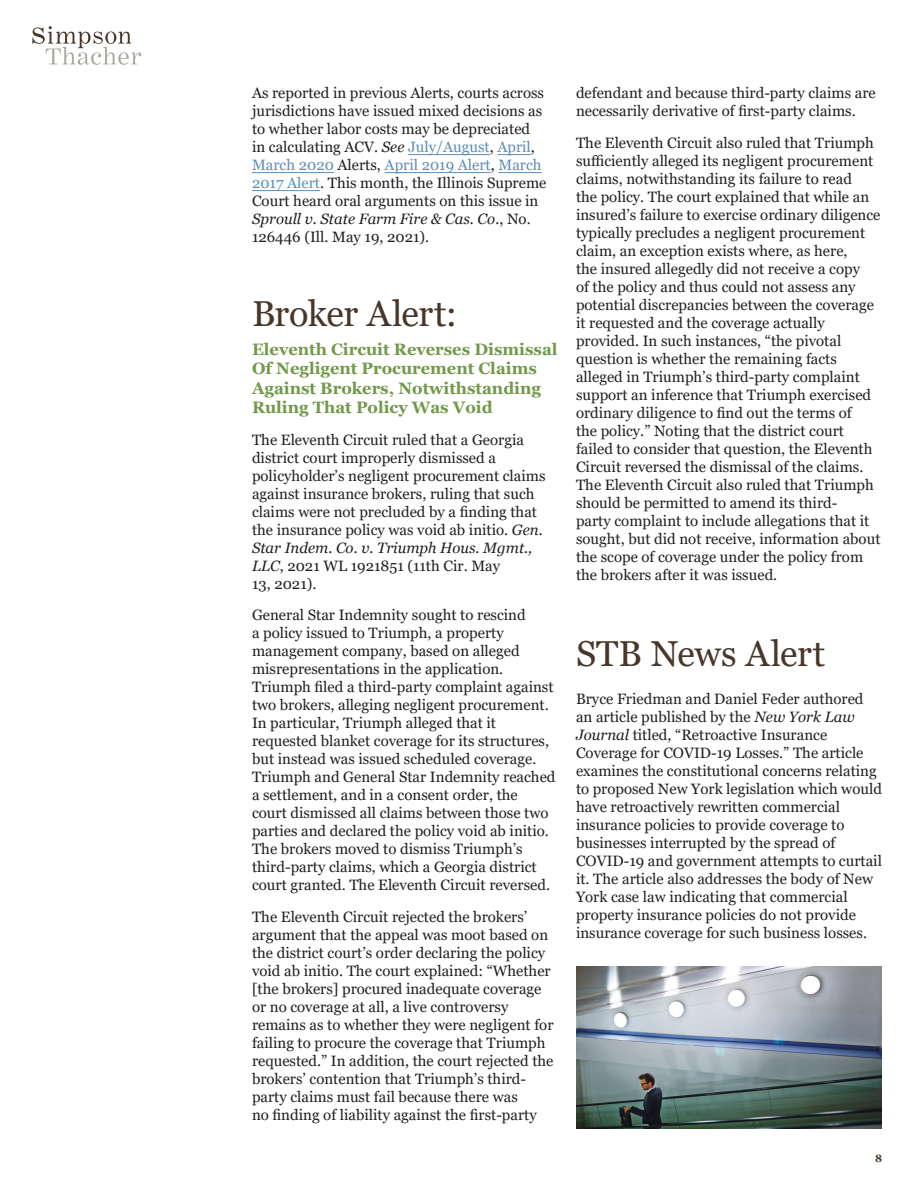
<style>
.page{position:relative;width:918px;height:1188px;background:#fff}
.page>*{position:absolute;margin:0;border:0;box-sizing:border-box;transform-origin:0 0}
.Subhead_24_26{font:36px "Georgia";letter-spacing:-.01em;color:#483729}
.Head_Level_2{font:700 16.5px/19.5px "Georgia";color:#72994a}
.Standard_Text{font:15px/18px "Georgia";color:#231f20}
.t1{font:700 10.5px "Georgia";color:#483729}
.s1{font-style:italic}
.s2{color:#5f8eb6}
</style>
<div class="page">
<svg style="left:32px;top:26px;width:109px;height:39px"></svg>
<hr style="left:408px;top:154px;width:82px;height:1px;background:#5f8eb6">
<hr style="left:497px;top:154px;width:34px;height:1px;background:#5f8eb6">
<hr style="left:252px;top:172px;width:82px;height:1px;background:#5f8eb6">
<hr style="left:385px;top:172px;width:106px;height:1px;background:#5f8eb6">
<hr style="left:498px;top:172px;width:44px;height:1px;background:#5f8eb6">
<hr style="left:252px;top:190px;width:68px;height:1px;background:#5f8eb6">
<img style="left:576px;top:967px;width:306px;height:162px">
<p class="Standard_Text" style="left:252px;top:84px;width:296px">As reported in previous Alerts, courts across jurisdictions have issued mixed decisions as to whether labor costs may be depreciated in calculating ACV. <span class="s1">See</span> <span class="s2">July/August</span>, <span class="s2">April</span>, <span class="s2">March 2020</span> Alerts, <span class="s2">April 2019 Alert</span>, <span class="s2">March 2017 Alert</span>. This month, the Illinois Supreme Court heard oral arguments on this issue in <span class="s1">Sproull v. State Farm Fire &amp; Cas. Co.</span>, No.<br>126446 (Ill. May 19, 2021).</p>
<p class="Subhead_24_26" style="left:252px;top:292px;width:207px">Broker Alert:</p>
<p class="Head_Level_2" style="left:252px;top:339px;width:307px">Eleventh Circuit Reverses Dismissal Of Negligent Procurement Claims Against Brokers, Notwithstanding Ruling That Policy Was Void</p>
<p class="Standard_Text" style="left:252px;top:431px;width:295px">The Eleventh Circuit ruled that a Georgia district court improperly dismissed a policyholder’s negligent procurement claims against insurance brokers, ruling that such claims were not precluded by a finding that the insurance policy was void ab initio. <span class="s1">Gen.<br>Star Indem. Co. v. Triumph Hous. Mgmt., LLC</span>, 2021 WL 1921851 (11th Cir. May<br>13, 2021).</p>
<p class="Standard_Text" style="left:252px;top:606px;width:305px">General Star Indemnity sought to rescind<br>a policy issued to Triumph, a property management company, based on alleged misrepresentations in the application.<br>Triumph filed a third-party complaint against two brokers, alleging negligent procurement.<br>In particular, Triumph alleged that it requested blanket coverage for its structures, but instead was issued scheduled coverage.<br>Triumph and General Star Indemnity reached a settlement, and in a consent order, the court dismissed all claims between those two parties and declared the policy void ab initio.<br>The brokers moved to dismiss Triumph’s third-party claims, which a Georgia district court granted. The Eleventh Circuit reversed.</p>
<p class="Standard_Text" style="left:252px;top:908px;width:303px">The Eleventh Circuit rejected the brokers’ argument that the appeal was moot based on the district court’s order declaring the policy void ab initio. The court explained: “Whether [the brokers] procured inadequate coverage or no coverage at all, a live controversy remains as to whether they were negligent for failing to procure the coverage that Triumph requested.” In addition, the court rejected the brokers’ contention that Triumph’s third&shy;party claims must fail because there was<br>no finding of liability against the first-party</p>
<p class="Standard_Text" style="left:576px;top:84px;width:301px">defendant and because third-party claims are necessarily derivative of first-party claims.</p>
<p class="Standard_Text" style="left:576px;top:134px;width:306px">The Eleventh Circuit also ruled that Triumph sufficiently alleged its negligent procurement claims, notwithstanding its failure to read<br>the policy. The court explained that while an insured’s failure to exercise ordinary diligence typically precludes a negligent procurement claim, an exception exists where, as here,<br>the insured allegedly did not receive a copy<br>of the policy and thus could not assess any potential discrepancies between the coverage it requested and the coverage actually provided. In such instances, “the pivotal question is whether the remaining facts alleged in Triumph’s third-party complaint support an inference that Triumph exercised ordinary diligence to find out the terms of<br>the policy.” Noting that the district court failed to consider that question, the Eleventh Circuit reversed the dismissal of the claims.<br>The Eleventh Circuit also ruled that Triumph should be permitted to amend its third-<br>party complaint to include allegations that it sought, but did not receive, information about the scope of coverage under the policy from the brokers after it was issued.</p>
<p class="Subhead_24_26" style="left:576px;top:632px;width:251px">STB News Alert</p>
<p class="Standard_Text" style="left:576px;top:690px;width:307px">Bryce Friedman and Daniel Feder authored an article published by the <span class="s1">New York Law Journal</span> titled, “Retroactive Insurance Coverage for COVID-19 Losses.” The article examines the constitutional concerns relating to proposed New York legislation which would have retroactively rewritten commercial insurance policies to provide coverage to businesses interrupted by the spread of COVID-19 and government attempts to curtail it. The article also addresses the body of New York case law indicating that commercial property insurance policies do not provide insurance coverage for such business losses.</p>
<p class="t1" style="left:875px;top:1152px;width:9px">8</p>
</div>
